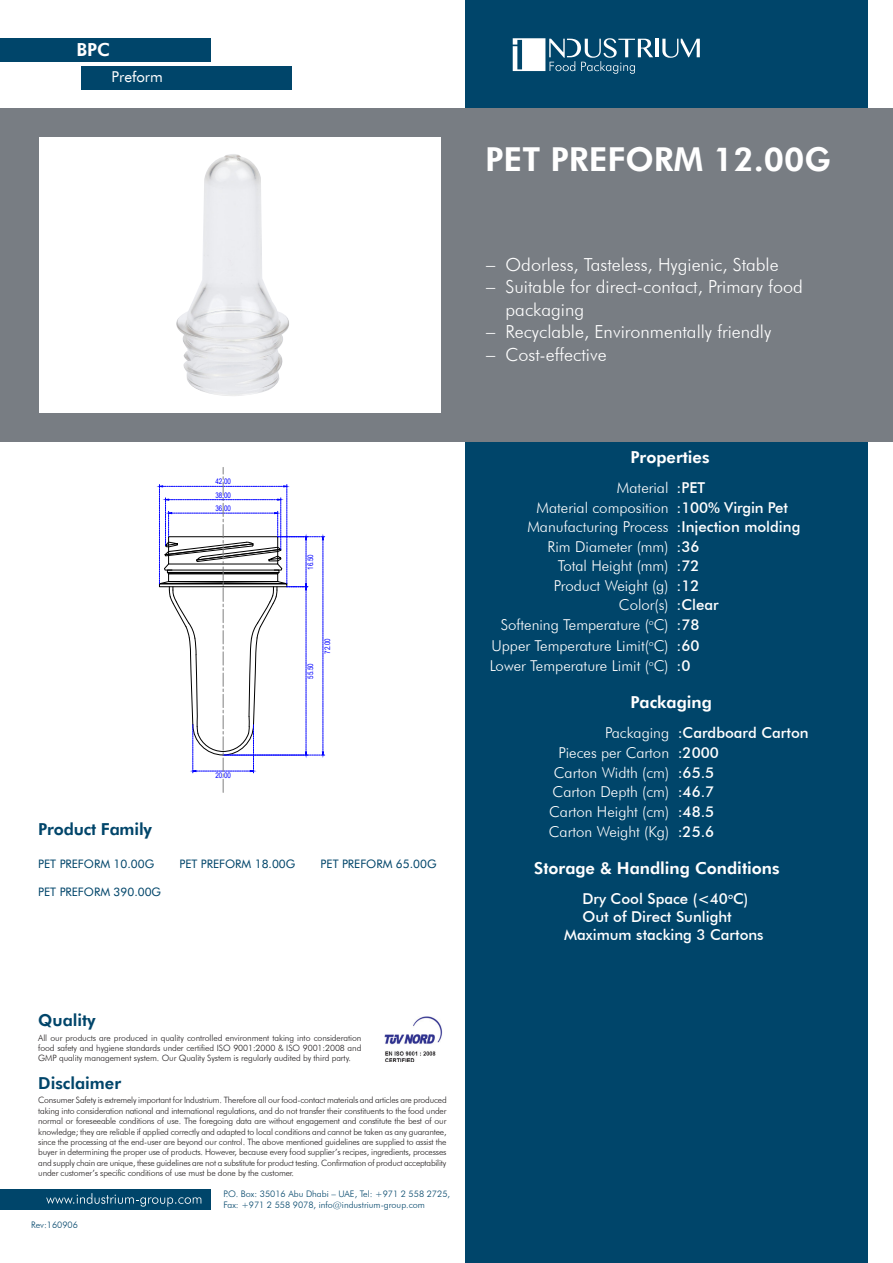
<style>
.page{position:relative;width:893px;height:1263px;background:#fff}
.page>*{position:absolute;margin:0;border:0;box-sizing:border-box;transform-origin:0 0}
.t1{font:800 33px "Futura BT";color:#fff}
.t2{font:300 18px/22.5px "Futura BT";color:#fff}
.t3{font:800 18px "Futura BT";color:#fff}
.t4{font:800 16.5px "Futura BT";color:#fff}
.t5{font:800 16.5px "Futura BT";color:#00456a}
.t6{font:300 15px "Futura BT";color:#fff}
.t7{font:500 15px "Futura BT";color:#fff}
.t8{font:15px "Futura BT";color:#fff}
.t9{font:11.7px "Futura BT";color:#00456a}
.t10{font:300 9px/10.8px "Futura BT";color:#00456a}
.t11{font:300 8.7px/10.5px "Futura BT";letter-spacing:-.015em;color:#231f20;text-align:justify}
.t12{font:7.65px "Arial Narrow";color:#00f}
.s1{font-family:"Futura"}
</style>
<div class="page">
<div style="left:0;top:38px;width:210px;height:24px;background:#00456a"></div>
<div style="left:466px;top:0;width:402px;height:1263px;background:#00456a"></div>
<div style="left:0;top:108px;width:893px;height:334px;background:#787d83"></div>
<img style="left:385px;top:1017px;width:58px;height:27px">
<img style="left:385px;top:1051px;width:50px;height:11px">
<div style="left:0;top:1189px;width:210px;height:21px;background:#00456a"></div>
<svg style="left:46px;top:1193px;width:155px;height:13px"></svg>
<div style="left:82px;top:67px;width:210px;height:23px;background:#00456a"></div>
<hr style="left:656px;top:39px;width:3px;height:18px;background:#fff">
<svg style="left:662px;top:39px;width:38px;height:19px"></svg>
<svg style="left:513px;top:38px;width:140px;height:36px"></svg>
<div style="left:39px;top:138px;width:401px;height:275px;background:#fff"></div>
<img style="left:176px;top:154px;width:113px;height:242px">
<svg style="left:156px;top:467px;width:169px;height:325px"></svg>
<p class="t3" style="left:77px;top:39px;width:35px">BPC</p>
<p class="t8" style="left:111px;top:68px;width:53px">Preform</p>
<p class="t12" style="left:215px;top:476px;width:17px">42.00</p>
<p class="t12" style="left:215px;top:489px;width:17px">38.00</p>
<p class="t12" style="left:215px;top:503px;width:17px">36.00</p>
<p class="t12" style="left:215px;top:770px;width:17px">20.00</p>
<p class="t12" style="left:305px;top:570px;width:17px;rotate:-90deg">16.50</p>
<p class="t12" style="left:305px;top:679px;width:17px;rotate:-90deg">55.50</p>
<p class="t12" style="left:322px;top:654px;width:17px;rotate:-90deg">72.00</p>
<p class="t5" style="left:38px;top:819px;width:115px">Product Family</p>
<p class="t9" style="left:38px;top:856px;width:117px">PET PREFORM 10.00G</p>
<p class="t9" style="left:179px;top:856px;width:117px">PET PREFORM 18.00G</p>
<p class="t9" style="left:321px;top:856px;width:117px">PET PREFORM 65.00G</p>
<p class="t9" style="left:38px;top:885px;width:124px">PET PREFORM 390.00G</p>
<p class="t5" style="left:38px;top:1010px;width:59px">Quality</p>
<p class="t11" style="left:38px;top:1032px;width:325px">All our products are produced in quality controlled environment taking into consideration food safety and hygiene standards under certified ISO 9001:2000 &amp; ISO 9001:2008 and GMP quality management system. Our Quality System is regularly audited by third party.</p>
<p class="t5" style="left:38px;top:1073px;width:84px">Disclaimer</p>
<p class="t11" style="left:38px;top:1095px;width:410px">Consumer Safety is extremely important for Industrium. Therefore all our food-contact materials and articles are produced taking into consideration national and international regulations, and do not transfer their constituents to the food under normal or foreseeable conditions of use. The foregoing data are without engagement and constitute the best of our knowledge; they are reliable if applied correctly and adapted to local conditions and cannot be taken as any guarantee, since the processing at the end-user are beyond our control. The above mentioned guidelines are supplied to assist the buyer in determining the proper use of products. However, because every food supplier’s recipes, ingredients, processes and supply chain are unique, these guidelines are not a substitute for product testing. Confirmation of product acceptability under customer’s specific conditions of use must be done by the customer.</p>
<p class="t10" style="left:31px;top:1219px;width:48px">Rev:160906</p>
<p class="t10" style="left:223px;top:1189px;width:228px">P.O. Box: 35016 Abu Dhabi – UAE, Tel: +971 2 558 2725,<br>Fax: +971 2 558 9078, info@industrium-group.com</p>
<p class="t1" style="left:485px;top:139px;width:347px">PET PREFORM 12.00G</p>
<p class="t2" style="left:485px;top:253px;width:295px"><span class="s1">−</span> Odorless, Tasteless, Hygienic, Stable</p>
<p class="t2" style="left:505px;top:276px;width:299px;text-indent:-20px"><span class="s1">−</span> Suitable for direct-contact, Primary food packaging</p>
<p class="t2" style="left:485px;top:321px;width:288px"><span class="s1">−</span> Recyclable, Environmentally friendly</p>
<p class="t2" style="left:485px;top:343px;width:123px"><span class="s1">−</span> Cost-effective</p>
<p class="t4" style="left:630px;top:447px;width:81px">Properties</p>
<p class="t6" style="left:617px;top:479px;width:53px">Material</p>
<p class="t7" style="left:677px;top:479px;width:30px">:PET</p>
<p class="t6" style="left:537px;top:498px;width:133px">Material composition</p>
<p class="t7" style="left:677px;top:498px;width:113px">:100% Virgin Pet</p>
<p class="t6" style="left:527px;top:518px;width:143px">Manufacturing Process</p>
<p class="t7" style="left:677px;top:518px;width:125px">:Injection molding</p>
<p class="t6" style="left:548px;top:537px;width:122px">Rim Diameter (mm)</p>
<p class="t7" style="left:677px;top:537px;width:25px">:36</p>
<p class="t6" style="left:558px;top:557px;width:112px">Total Height (mm)</p>
<p class="t7" style="left:677px;top:557px;width:25px">:72</p>
<p class="t6" style="left:554px;top:576px;width:116px">Product Weight (g)</p>
<p class="t7" style="left:677px;top:576px;width:25px">:12</p>
<p class="t6" style="left:619px;top:596px;width:51px">Color(s)</p>
<p class="t7" style="left:677px;top:596px;width:44px">:Clear</p>
<p class="t6" style="left:501px;top:615px;width:169px">Softening Temperature (<sup>o</sup>C)</p>
<p class="t7" style="left:677px;top:615px;width:25px">:78</p>
<p class="t6" style="left:491px;top:637px;width:179px">Upper Temperature Limit(<sup>o</sup>C)</p>
<p class="t7" style="left:677px;top:637px;width:25px">:60</p>
<p class="t6" style="left:490px;top:656px;width:180px">Lower Temperature Limit (<sup>o</sup>C)</p>
<p class="t7" style="left:677px;top:656px;width:15px">:0</p>
<p class="t4" style="left:630px;top:692px;width:83px">Packaging</p>
<p class="t6" style="left:605px;top:723px;width:66px">Packaging</p>
<p class="t7" style="left:678px;top:723px;width:132px">:Cardboard Carton</p>
<p class="t6" style="left:559px;top:743px;width:112px">Pieces per Carton</p>
<p class="t7" style="left:678px;top:743px;width:43px">:2000</p>
<p class="t6" style="left:554px;top:763px;width:117px">Carton Width (cm)</p>
<p class="t7" style="left:678px;top:763px;width:38px">:65.5</p>
<p class="t6" style="left:553px;top:783px;width:118px">Carton Depth (cm)</p>
<p class="t7" style="left:678px;top:783px;width:38px">:46.7</p>
<p class="t6" style="left:549px;top:803px;width:121px">Carton Height (cm)</p>
<p class="t7" style="left:678px;top:803px;width:38px">:48.5</p>
<p class="t6" style="left:549px;top:823px;width:122px">Carton Weight (Kg)</p>
<p class="t7" style="left:678px;top:823px;width:38px">:25.6</p>
<p class="t4" style="left:534px;top:858px;width:247px">Storage &amp; Handling Conditions</p>
<p class="t7" style="left:582px;top:890px;width:168px">Dry Cool Space (&lt;40<sup>o</sup>C)</p>
<p class="t7" style="left:582px;top:908px;width:151px">Out of Direct Sunlight</p>
<p class="t7" style="left:564px;top:926px;width:201px">Maximum stacking 3 Cartons</p>
</div>
